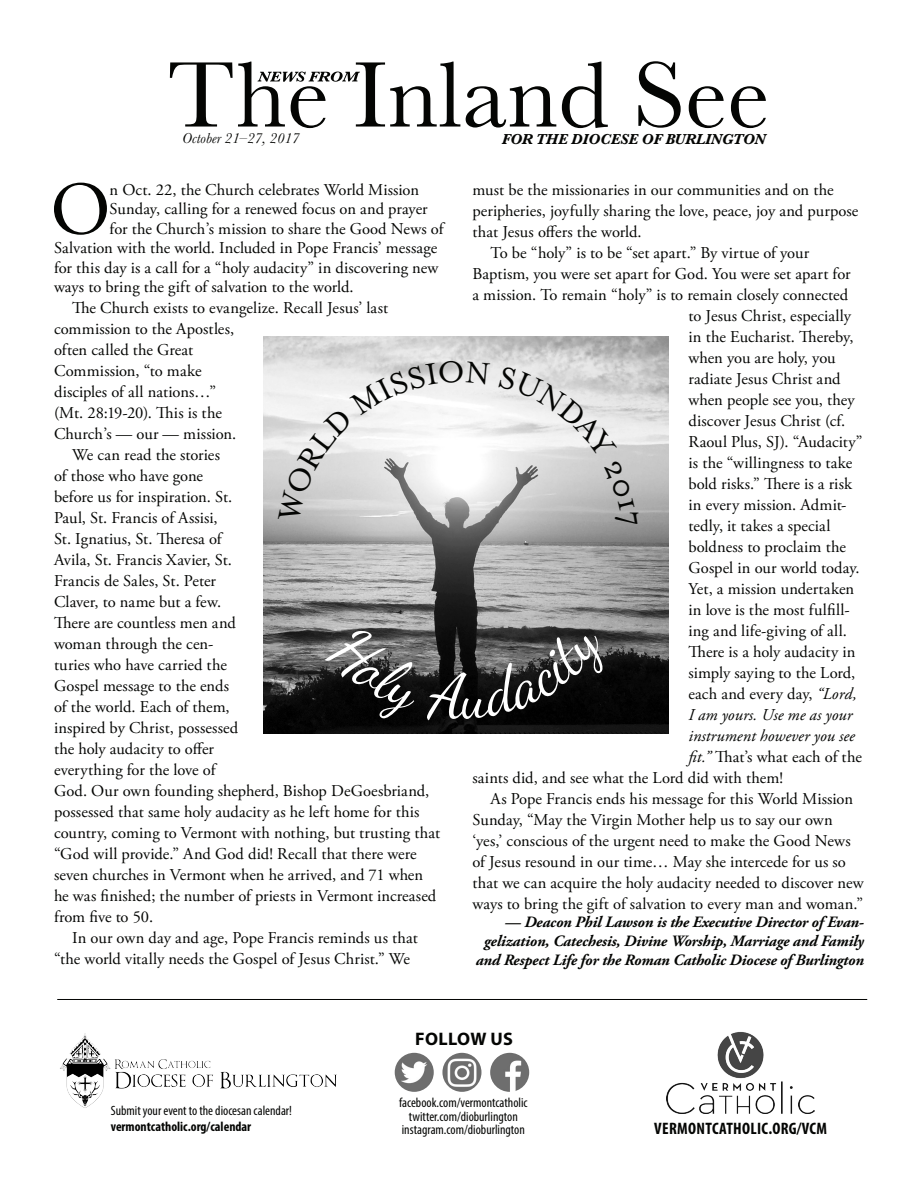
<style>
.page{position:relative;width:918px;height:1188px;background:#fff}
.page>*{position:absolute;margin:0;border:0;box-sizing:border-box;transform-origin:0 0}
.t1{font:75.3px "Adobe Garamond Pro";color:#040503}
.t2{font:700 18.15px "Myriad Pro";letter-spacing:.02em;color:#040503}
.t3{font:700 condensed 16.65px "Myriad Pro";letter-spacing:.02em;color:#040503}
.t4{font:16.5px "Adobe Garamond Pro";letter-spacing:.005em;color:#040503}
.t5{font:italic 16.5px "Adobe Garamond Pro";letter-spacing:.005em;color:#040503}
.t6{font:italic 700 15.75px/18.8px "Adobe Garamond Pro";letter-spacing:-.01em;color:#040503;text-align:right}
.t7{font:italic 700 15px "Baskerville";letter-spacing:-.01em;color:#040503}
.t8{font:italic 15px "Baskerville";color:#040503}
.t9{font:condensed 13.5px/13.5px "Myriad Pro";color:#040503;text-align:center}
.t10{font:700 condensed 13.5px "Myriad Pro";color:#040503}
.s1{font-style:italic}
</style>
<div class="page">
<svg style="left:170px;top:61px;width:596px;height:67px"></svg>
<img style="left:60px;top:1033px;width:277px;height:75px">
<hr style="left:57px;top:999px;width:810px;height:1px;background:#040503">
<img style="left:667px;top:1032px;width:148px;height:82px">
<img style="left:395px;top:1053px;width:39px;height:39px;border-radius:20px">
<img style="left:490px;top:1053px;width:39px;height:39px;border-radius:20px">
<img style="left:442px;top:1053px;width:39px;height:39px;border-radius:20px">
<img style="left:263px;top:336px;width:405px;height:397px">
<svg style="left:278px;top:360px;width:212px;height:163px"></svg>
<svg style="left:499px;top:366px;width:141px;height:161px;background:#d4d4d4"></svg>
<svg style="left:325px;top:624px;width:93px;height:102px;background:#353535"></svg>
<svg style="left:427px;top:630px;width:189px;height:93px;background:#222"></svg>
<p class="t8" style="left:182px;top:128px;width:119px">October 21–27, 2017</p>
<p class="t7" style="left:502px;top:128px;width:266px">FOR THE DIOCESE OF BURLINGTON</p>
<h1 class="t1" style="left:51px;top:164px;width:61px">O</h1>
<p class="t4" style="left:110px;top:179px;width:311px">n Oct. 22, the Church celebrates World Mission</p>
<p class="t4" style="left:110px;top:199px;width:320px">Sunday, calling for a renewed focus on and prayer</p>
<p class="t4" style="left:110px;top:218px;width:335px">for the Church’s mission to share the Good News of</p>
<p class="t4" style="left:54px;top:238px;width:385px">Salvation with the world. Included in Pope Francis’ message</p>
<p class="t4" style="left:54px;top:257px;width:386px">for this day is a call for a “holy audacity” in discovering new</p>
<p class="t4" style="left:54px;top:277px;width:301px">ways to bring the gift of salvation to the world.</p>
<p class="t4" style="left:72px;top:298px;width:318px">The Church exists to evangelize. Recall Jesus’ last</p>
<p class="t4" style="left:54px;top:319px;width:182px">commission to the Apostles,</p>
<p class="t4" style="left:54px;top:340px;width:141px">often called the Great</p>
<p class="t4" style="left:54px;top:361px;width:149px">Commission, “to make</p>
<p class="t4" style="left:54px;top:382px;width:164px">disciples of all nations…”</p>
<p class="t4" style="left:54px;top:403px;width:169px">(Mt. 28:19-20). This is the</p>
<p class="t4" style="left:54px;top:424px;width:184px">Church’s — our — mission.</p>
<p class="t4" style="left:72px;top:445px;width:150px">We can read the stories</p>
<p class="t4" style="left:54px;top:466px;width:151px">of those who have gone</p>
<p class="t4" style="left:54px;top:487px;width:180px">before us for inspiration. St.</p>
<p class="t4" style="left:54px;top:508px;width:165px">Paul, St. Francis of Assisi,</p>
<p class="t4" style="left:54px;top:529px;width:169px">St. Ignatius, St. Theresa of</p>
<p class="t4" style="left:54px;top:550px;width:180px">Avila, St. Francis Xavier, St.</p>
<p class="t4" style="left:54px;top:571px;width:164px">Francis de Sales, St. Peter</p>
<p class="t4" style="left:54px;top:592px;width:169px">Claver, to name but a few.</p>
<p class="t4" style="left:54px;top:613px;width:183px">There are countless men and</p>
<p class="t4" style="left:54px;top:634px;width:161px">woman through the cen-</p>
<p class="t4" style="left:54px;top:655px;width:174px">turies who have carried the</p>
<p class="t4" style="left:54px;top:676px;width:177px">Gospel message to the ends</p>
<p class="t4" style="left:54px;top:697px;width:177px">of the world. Each of them,</p>
<p class="t4" style="left:54px;top:718px;width:186px">inspired by Christ, possessed</p>
<p class="t4" style="left:54px;top:739px;width:162px">the holy audacity to offer</p>
<p class="t4" style="left:54px;top:760px;width:163px">everything for the love of</p>
<p class="t4" style="left:54px;top:781px;width:377px">God. Our own founding shepherd, Bishop DeGoesbriand,</p>
<p class="t4" style="left:54px;top:802px;width:367px">possessed that same holy audacity as he left home for this</p>
<p class="t4" style="left:54px;top:823px;width:388px">country, coming to Vermont with nothing, but trusting that</p>
<p class="t4" style="left:54px;top:844px;width:364px">“God will provide.” And God did! Recall that there were</p>
<p class="t4" style="left:54px;top:865px;width:371px">seven churches in Vermont when he arrived, and 71 when</p>
<p class="t4" style="left:54px;top:886px;width:384px">he was finished; the number of priests in Vermont increased</p>
<p class="t4" style="left:54px;top:907px;width:101px">from five to 50.</p>
<p class="t4" style="left:72px;top:928px;width:347px">In our own day and age, Pope Francis reminds us that</p>
<p class="t4" style="left:54px;top:949px;width:358px">“the world vitally needs the Gospel of Jesus Christ.” We</p>
<p class="t4" style="left:472px;top:179px;width:363px">must be the missionaries in our communities and on the</p>
<p class="t4" style="left:472px;top:200px;width:388px">peripheries, joyfully sharing the love, peace, joy and purpose</p>
<p class="t4" style="left:472px;top:221px;width:171px">that Jesus offers the world.</p>
<p class="t4" style="left:491px;top:242px;width:320px">To be “holy” is to be “set apart.” By virtue of your</p>
<p class="t4" style="left:472px;top:263px;width:380px">Baptism, you were set apart for God. You were set apart for</p>
<p class="t4" style="left:472px;top:284px;width:377px">a mission. To remain “holy” is to remain closely connected</p>
<p class="t4" style="left:689px;top:305px;width:164px">to Jesus Christ, especially</p>
<p class="t4" style="left:689px;top:326px;width:166px">in the Eucharist. Thereby,</p>
<p class="t4" style="left:689px;top:347px;width:149px">when you are holy, you</p>
<p class="t4" style="left:689px;top:368px;width:154px">radiate Jesus Christ and</p>
<p class="t4" style="left:689px;top:389px;width:168px">when people see you, they</p>
<p class="t4" style="left:689px;top:410px;width:158px">discover Jesus Christ (cf.</p>
<p class="t4" style="left:689px;top:431px;width:175px">Raoul Plus, SJ). “Audacity”</p>
<p class="t4" style="left:689px;top:452px;width:166px">is the “willingness to take</p>
<p class="t4" style="left:689px;top:473px;width:165px">bold risks.” There is a risk</p>
<p class="t4" style="left:689px;top:494px;width:159px">in every mission. Admit-</p>
<p class="t4" style="left:689px;top:515px;width:143px">tedly, it takes a special</p>
<p class="t4" style="left:689px;top:536px;width:159px">boldness to proclaim the</p>
<p class="t4" style="left:689px;top:557px;width:173px">Gospel in our world today.</p>
<p class="t4" style="left:689px;top:578px;width:167px">Yet, a mission undertaken</p>
<p class="t4" style="left:689px;top:600px;width:163px">in love is the most fulfill-</p>
<p class="t4" style="left:689px;top:621px;width:160px">ing and life-giving of all.</p>
<p class="t4" style="left:689px;top:642px;width:169px">There is a holy audacity in</p>
<p class="t4" style="left:689px;top:663px;width:168px">simply saying to the Lord,</p>
<p class="t4" style="left:689px;top:684px;width:170px">each and every day, <span class="s1">“Lord,</span></p>
<p class="t5" style="left:689px;top:705px;width:165px">I am yours. Use me as your</p>
<p class="t5" style="left:689px;top:726px;width:168px">instrument however you see</p>
<p class="t4" style="left:689px;top:747px;width:175px"><span class="s1">fit.”</span> That’s what each of the</p>
<p class="t4" style="left:472px;top:768px;width:312px">saints did, and see what the Lord did with them!</p>
<p class="t4" style="left:491px;top:789px;width:364px">As Pope Francis ends his message for this World Mission</p>
<p class="t4" style="left:472px;top:810px;width:362px">Sunday, “May the Virgin Mother help us to say our own</p>
<p class="t4" style="left:472px;top:831px;width:380px">‘yes,’ conscious of the urgent need to make the Good News</p>
<p class="t4" style="left:472px;top:852px;width:375px">of Jesus resound in our time… May she intercede for us so</p>
<p class="t4" style="left:472px;top:873px;width:393px">that we can acquire the holy audacity needed to discover new</p>
<p class="t4" style="left:472px;top:894px;width:392px">ways to bring the gift of salvation to every man and woman.”</p>
<p class="t6" style="left:476px;top:913px;width:390px">— Deacon Phil Lawson is the Executive Director of Evan&shy;gelization, Catechesis, Divine Worship, Marriage and Family and Respect Life for the Roman Catholic Diocese of Burlington</p>
<p class="t9" style="left:111px;top:1104px;width:183px">Submit your event to the diocesan calendar!</p>
<p class="t10" style="left:111px;top:1118px;width:142px">vermontcatholic.org/calendar</p>
<p class="t2" style="left:415px;top:1027px;width:99px">FOLLOW US</p>
<p class="t9" style="left:399px;top:1096px;width:130px">facebook.com/vermontcatholic twitter.com/dioburlington instagram.com/dioburlington</p>
<p class="t3" style="left:654px;top:1118px;width:174px">VERMONTCATHOLIC.ORG/VCM</p>
</div>
